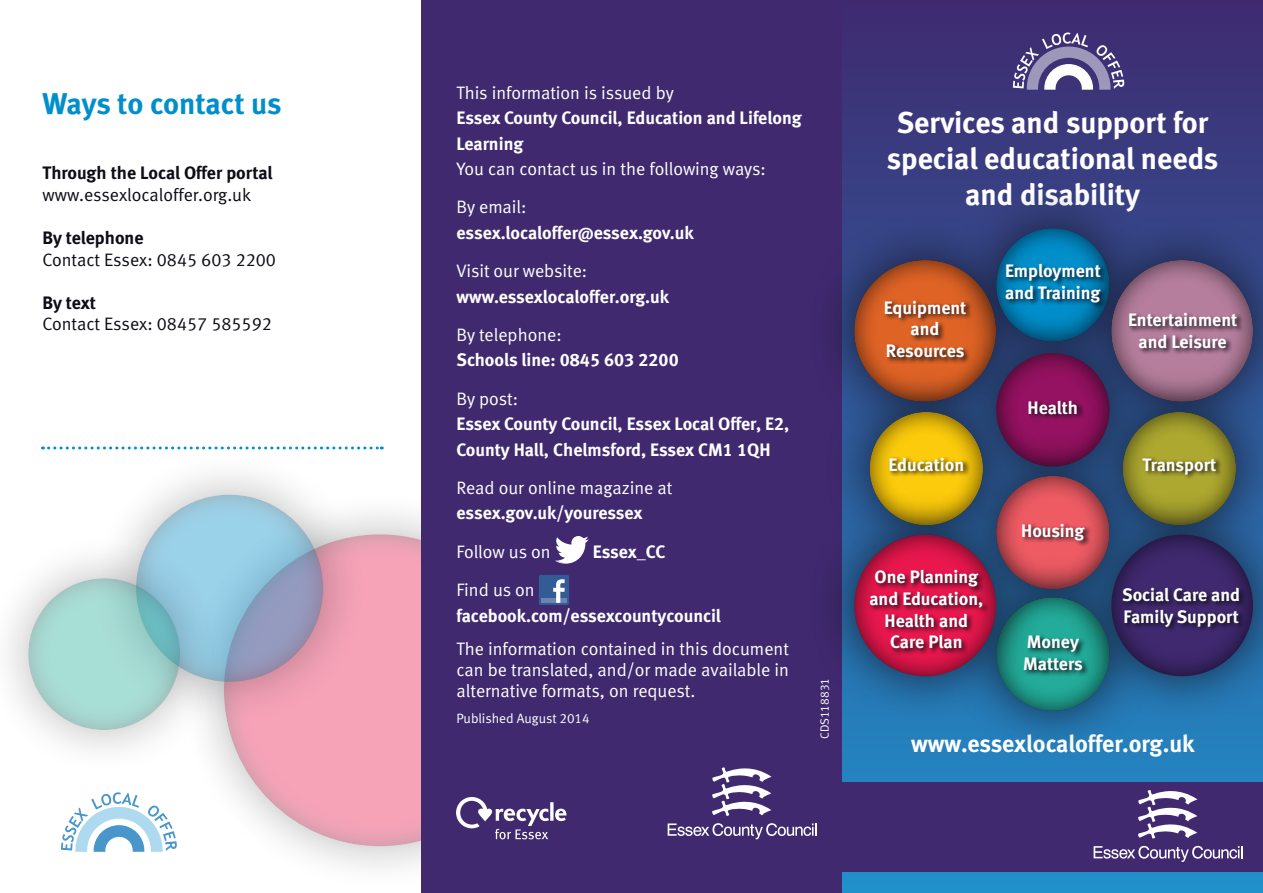
<style>
.page{position:relative;width:1263px;height:893px;background:#fff}
.page>*{position:absolute;margin:0;border:0;box-sizing:border-box;transform-origin:0 0}
.t1{font:30px/36px "Meta Bold LF";color:#fff;text-align:center}
.t2{font:30px "Meta Bold LF";letter-spacing:-.005em;color:#008fcb}
.t3{font:24px "Meta Bold LF";color:#fff}
.t4{font:18px/25.5px "Meta Bold LF";color:#fff}
.t5{font:18px/25.5px "Meta Normal LF";color:#fff}
.t6{font:18px "Meta Normal LF";color:#0e0c15}
.t7{font:18px "Meta Bold LF";color:#0e0c15}
.t8{font:13.5px "Meta Normal LF";color:#fff}
.t9{font:12px "Meta Normal LF";color:#fff}
.s1{font-family:"Meta Bold LF"}
.s2{font-family:"Meta Normal LF"}
</style>
<div class="page">
<div style="left:177px;top:488px;width:405px;height:405px;background:#0e0c15;opacity:.75"></div>
<div style="left:221px;top:534px;width:315px;height:314px;background:#0e0c15;opacity:.75"></div>
<div style="left:90px;top:448px;width:279px;height:280px;background:#0e0c15;opacity:.75"></div>
<div style="left:134px;top:494px;width:190px;height:190px;background:#0e0c15;opacity:.75"></div>
<div style="left:0;top:532px;width:226px;height:244px;background:#0e0c15;opacity:.75"></div>
<div style="left:26px;top:578px;width:154px;height:154px;background:#0e0c15;opacity:.75"></div>
<div style="left:421px;top:0;width:421px;height:893px;background:#40296f"></div>
<svg style="left:842px;top:0;width:421px;height:893px;background:#354a8c"></svg>
<div style="left:808px;top:214px;width:234px;height:234px;background:#0e0c15;opacity:.75"></div>
<div style="left:852px;top:260px;width:144px;height:144px;background:#0e0c15;opacity:.75"></div>
<svg style="left:555px;top:536px;width:34px;height:28px"></svg>
<div style="left:539px;top:575px;width:30px;height:30px;background:#335b96;border-radius:2px"></div>
<hr style="left:541px;top:599px;width:26px;height:4px;background:#6c84ae">
<svg style="left:553px;top:579px;width:12px;height:24px"></svg>
<div style="left:842px;top:782px;width:421px;height:90px;background:#40296f"></div>
<svg style="left:1093px;top:846px;width:149px;height:16px"></svg>
<svg style="left:1138px;top:790px;width:59px;height:49px"></svg>
<svg style="left:456px;top:797px;width:110px;height:42px"></svg>
<svg style="left:668px;top:823px;width:148px;height:16px"></svg>
<svg style="left:712px;top:767px;width:59px;height:49px"></svg>
<div style="left:950px;top:182px;width:205px;height:205px;background:#0e0c15;opacity:.75"></div>
<div style="left:993px;top:228px;width:117px;height:115px;background:#0e0c15;opacity:.75"></div>
<div style="left:950px;top:307px;width:205px;height:205px;background:#0e0c15;opacity:.75"></div>
<div style="left:993px;top:353px;width:117px;height:115px;background:#0e0c15;opacity:.75"></div>
<div style="left:1027px;top:399px;width:58px;height:22px;background:#0e0c15;opacity:.9"></div>
<div style="left:950px;top:430px;width:205px;height:205px;background:#0e0c15;opacity:.75"></div>
<div style="left:993px;top:476px;width:117px;height:115px;background:#0e0c15;opacity:.75"></div>
<div style="left:1021px;top:522px;width:71px;height:26px;background:#0e0c15;opacity:.9"></div>
<div style="left:950px;top:551px;width:205px;height:206px;background:#0e0c15;opacity:.75"></div>
<div style="left:993px;top:597px;width:117px;height:116px;background:#0e0c15;opacity:.75"></div>
<div style="left:1022px;top:634px;width:67px;height:43px;background:#0e0c15;opacity:.9"></div>
<div style="left:1065px;top:214px;width:198px;height:234px;background:#0e0c15;opacity:.75"></div>
<div style="left:1109px;top:260px;width:144px;height:144px;background:#0e0c15;opacity:.75"></div>
<div style="left:1128px;top:312px;width:117px;height:43px;background:#0e0c15;opacity:.9"></div>
<div style="left:883px;top:299px;width:91px;height:65px;background:#0e0c15;opacity:.9"></div>
<div style="left:1077px;top:366px;width:186px;height:205px;background:#0e0c15;opacity:.75"></div>
<div style="left:1120px;top:412px;width:117px;height:115px;background:#0e0c15;opacity:.75"></div>
<div style="left:1141px;top:456px;width:82px;height:25px;background:#0e0c15;opacity:.9"></div>
<div style="left:824px;top:366px;width:205px;height:205px;background:#0e0c15;opacity:.75"></div>
<div style="left:867px;top:412px;width:117px;height:115px;background:#0e0c15;opacity:.75"></div>
<div style="left:888px;top:456px;width:83px;height:22px;background:#0e0c15;opacity:.9"></div>
<div style="left:808px;top:489px;width:234px;height:233px;background:#0e0c15;opacity:.75"></div>
<div style="left:851px;top:534px;width:146px;height:144px;background:#0e0c15;opacity:.75"></div>
<div style="left:1065px;top:489px;width:198px;height:233px;background:#0e0c15;opacity:.75"></div>
<div style="left:1108px;top:534px;width:146px;height:144px;background:#0e0c15;opacity:.75"></div>
<div style="left:868px;top:568px;width:122px;height:88px;background:#0e0c15;opacity:.9"></div>
<div style="left:1121px;top:586px;width:125px;height:48px;background:#0e0c15;opacity:.9"></div>
<div style="left:1004px;top:262px;width:104px;height:48px;background:#0e0c15;opacity:.9"></div>
<svg style="left:1013px;top:32px;width:111px;height:58px;background:#776e9e"></svg>
<svg style="left:61px;top:792px;width:116px;height:60px"></svg>
<svg style="left:43px;top:446px;width:339px;height:3px"></svg>
<p class="t2" style="left:43px;top:86px;width:241px">Ways to contact us</p>
<p class="t7" style="left:43px;top:162px;width:231px">Through the Local Offer portal</p>
<p class="t6" style="left:43px;top:184px;width:210px">www.essexlocaloffer.org.uk</p>
<p class="t7" style="left:43px;top:227px;width:102px">By telephone</p>
<p class="t6" style="left:43px;top:249px;width:235px">Contact Essex: 0845 603 2200</p>
<p class="t7" style="left:43px;top:292px;width:55px">By text</p>
<p class="t6" style="left:43px;top:314px;width:231px">Contact Essex: 08457 585592</p>
<p class="t5" style="left:456px;top:79px;width:347px">This information is issued by<br><span class="s1">Essex County Council, Education and Lifelong<br>Learning<br></span>You can contact us in the following ways:</p>
<p class="t4" style="left:456px;top:194px;width:239px"><span class="s2">By email: </span>essex.localoffer@essex.gov.uk</p>
<p class="t4" style="left:456px;top:258px;width:214px"><span class="s2">Visit our website: </span>www.essexlocaloffer.org.uk</p>
<p class="t4" style="left:456px;top:322px;width:224px"><span class="s2">By telephone:<br></span>Schools line: 0845 603 2200</p>
<p class="t4" style="left:456px;top:385px;width:334px"><span class="s2">By post:<br></span>Essex County Council, Essex Local Offer, E2,<br>County Hall, Chelmsford, Essex CM1 1QH</p>
<p class="t5" style="left:456px;top:475px;width:217px">Read our online magazine at <span class="s1">essex.gov.uk/youressex</span></p>
<p class="t5" style="left:456px;top:539px;width:96px">Follow us on</p>
<p class="t4" style="left:593px;top:538px;width:74px">Essex_CC</p>
<p class="t4" style="left:456px;top:577px;width:266px"><span class="s2">Find us on </span>facebook.com/essexcountycouncil</p>
<p class="t5" style="left:456px;top:638px;width:334px;line-height:21px;text-align:justify">The information contained in this document can be translated, and/or made available in alternative formats, on request.</p>
<p class="t8" style="left:456px;top:710px;width:135px">Published August 2014</p>
<p class="t9" style="left:818px;top:739px;width:63px;rotate:-90deg">CDS118831</p>
<p class="t1" style="left:887px;top:104px;width:333px">Services and support for special educational needs and disability</p>
<p class="t4" style="left:884px;top:295px;width:84px">Equipment</p>
<p class="t4" style="left:911px;top:316px;width:30px">and</p>
<p class="t4" style="left:886px;top:338px;width:80px">Resources</p>
<p class="t4" style="left:1005px;top:260px;width:97px;line-height:21.6px">Employment and Training</p>
<p class="t4" style="left:1027px;top:394px;width:52px">Health</p>
<p class="t4" style="left:1128px;top:307px;width:111px">Entertainment</p>
<p class="t4" style="left:1138px;top:328px;width:90px">and Leisure</p>
<p class="t4" style="left:888px;top:451px;width:77px">Education</p>
<p class="t4" style="left:1142px;top:451px;width:75px">Transport</p>
<p class="t4" style="left:869px;top:566px;width:115px;line-height:21.6px;text-align:center">One Planning and Education,<br>Health and<br>Care Plan</p>
<p class="t4" style="left:1021px;top:518px;width:65px">Housing</p>
<p class="t4" style="left:1027px;top:629px;width:54px">Money</p>
<p class="t4" style="left:1023px;top:651px;width:61px">Matters</p>
<p class="t4" style="left:1122px;top:584px;width:119px;line-height:21.6px">Social Care and<br>Family Support</p>
<p class="t3" style="left:911px;top:729px;width:285px">www.essexlocaloffer.org.uk</p>
</div>
